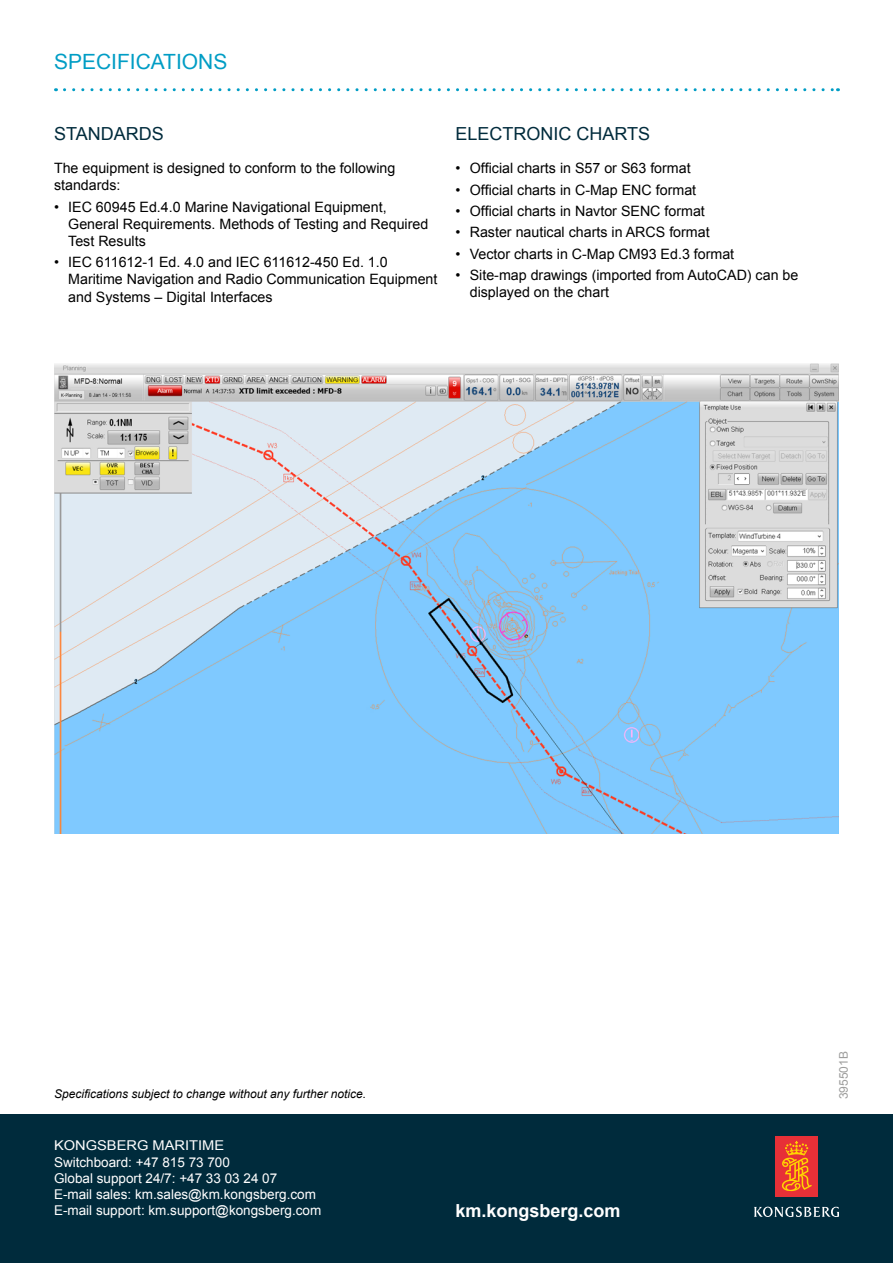
<style>
.page{position:relative;width:893px;height:1263px;background:#fff}
.page>*{position:absolute;margin:0;border:0;box-sizing:border-box;transform-origin:0 0}
.t1{font:21px "Arial";color:#009dc5}
.t2{font:18px "Arial";color:#002b3c}
.t3{font:700 18px "Arial";color:#fff}
.t4{font:14.25px/17.1px "Arial";color:#000}
.t5{font:13.5px/16.2px "Arial";color:#fff;scale:1.09 1}
.t6{font:italic 12px "Arial";color:#000}
.t7{font:12px "Arial";color:#9d9d9c}
</style>
<div class="page">
<img style="left:54px;top:363px;width:785px;height:470px">
<svg style="left:64px;top:88px;width:774px;height:3px"></svg>
<div style="left:0;top:1114px;width:893px;height:149px;background:#002b3c"></div>
<div style="left:775px;top:1136px;width:43px;height:61px;background:#e73037"></div>
<svg style="left:782px;top:1141px;width:30px;height:50px"></svg>
<svg style="left:754px;top:1206px;width:85px;height:11px"></svg>
<h1 class="t1" style="left:54px;top:48px;width:175px">SPECIFICATIONS</h1>
<p class="t2" style="left:54px;top:122px;width:111px">STANDARDS</p>
<p class="t4" style="left:54px;top:160px;width:343px">The equipment is designed to conform to the following standards:</p>
<p class="t4" style="left:68px;top:198px;width:362px;text-indent:-14px">• IEC 60945 Ed.4.0 Marine Navigational Equipment,<br>General Requirements. Methods of Testing and Required<br>Test Results</p>
<p class="t4" style="left:68px;top:254px;width:371px;text-indent:-14px">• IEC 611612-1 Ed. 4.0 and IEC 611612-450 Ed. 1.0<br>Maritime Navigation and Radio Communication Equipment and Systems – Digital Interfaces</p>
<p class="t2" style="left:455px;top:122px;width:196px">ELECTRONIC CHARTS</p>
<p class="t4" style="left:455px;top:160px;width:237px">• Official charts in S57 or S63 format</p>
<p class="t4" style="left:455px;top:181px;width:242px">• Official charts in C-Map ENC format</p>
<p class="t4" style="left:455px;top:203px;width:251px">• Official charts in Navtor SENC format</p>
<p class="t4" style="left:455px;top:224px;width:256px">• Raster nautical charts in ARCS format</p>
<p class="t4" style="left:455px;top:245px;width:280px">• Vector charts in C-Map CM93 Ed.3 format</p>
<p class="t4" style="left:470px;top:267px;width:330px;text-indent:-14px">• Site-map drawings (imported from AutoCAD) can be displayed on the chart</p>
<p class="t6" style="left:54px;top:1086px;width:314px">Specifications subject to change without any further notice.</p>
<p class="t5" style="left:54px;top:1137px;width:247px">KONGSBERG MARITIME<br>Switchboard: +47 815 73 700<br>Global support 24/7: +47 33 03 24 07<br>E-mail sales: km.sales@km.kongsberg.com E-mail support: km.support@kongsberg.com</p>
<p class="t3" style="left:455px;top:1198px;width:167px">km.kongsberg.com</p>
<p class="t7" style="left:836px;top:1099px;width:50px;rotate:-90deg">395501B</p>
</div>
